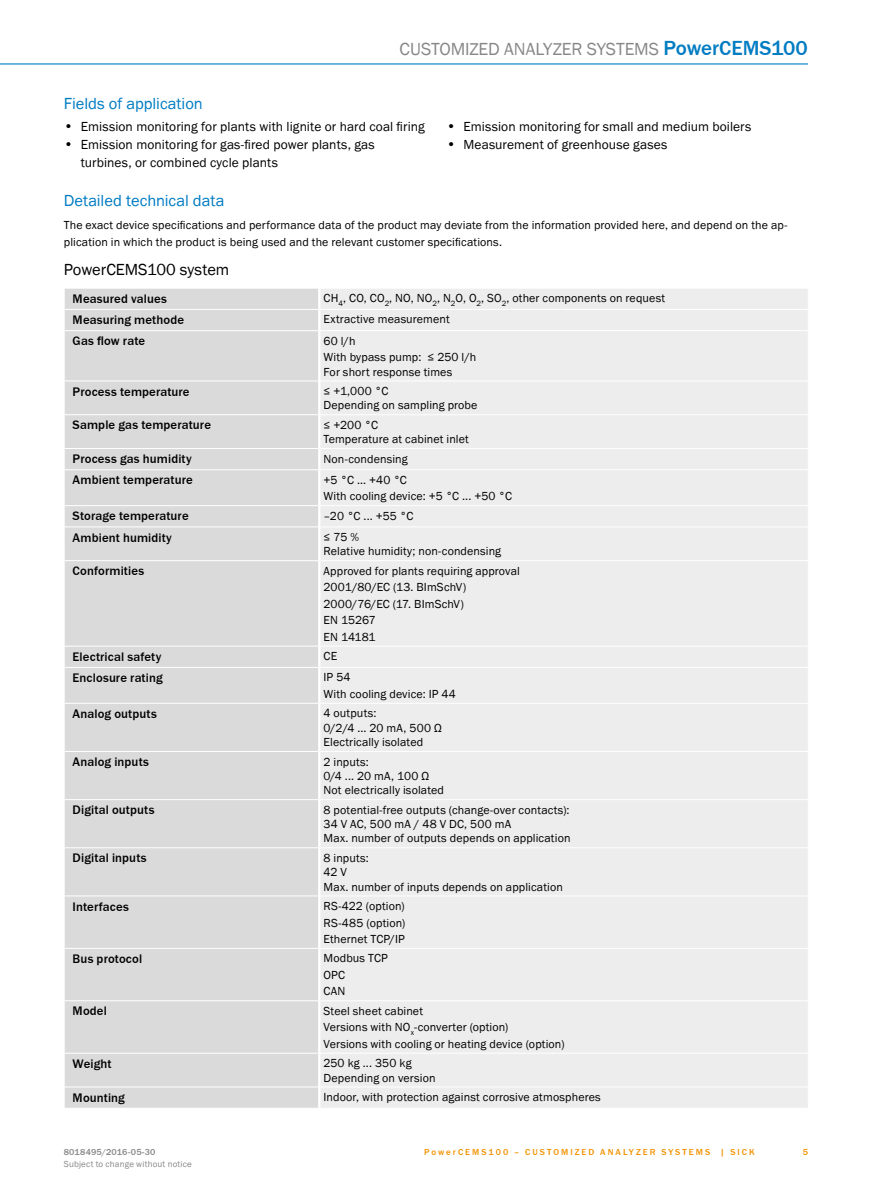
<style>
.page{position:relative;width:893px;height:1188px;background:#fff}
.page>*{position:absolute;margin:0;border:0;box-sizing:border-box;transform-origin:0 0}
.t1{font:18px "SICK Franklin";letter-spacing:-.005em;color:#878787}
.t2{font:16.5px "SICK Franklin";color:#007cc2}
.t3{font:16.5px "SICK Franklin";letter-spacing:-.005em;color:#000}
.t4{font:13.5px/17.9px "SICK Franklin";letter-spacing:.005em;color:#000}
.t5{font:500 12.75px "SICK Franklin";letter-spacing:.01em;color:#000}
.t6{font:12px/16.5px "SICK Franklin";letter-spacing:.01em;color:#000}
.t7{font:500 9px "SICK Franklin";letter-spacing:.225em;color:#f39200}
.t8{font:9px "SICK Franklin";letter-spacing:.02em;color:#878787}
.t9{font:500 9px "SICK Franklin";letter-spacing:.02em;color:#878787}
.s1{font-weight:500;font-size:21px;color:#007cc2}
.s2{font-size:14.25px}
</style>
<div class="page">
<hr style="left:0;top:63px;width:808px;height:2px;background:#007cc2">
<div style="left:65px;top:289px;width:253px;height:819px;background:#dadada"></div>
<div style="left:320px;top:289px;width:488px;height:819px;background:#ededed"></div>
<hr style="left:65px;top:309px;width:253px;height:1px;background:#fff">
<svg style="left:64px;top:289px;width:1px;height:41px"></svg>
<hr style="left:320px;top:309px;width:488px;height:1px;background:#fff">
<hr style="left:65px;top:330px;width:253px;height:1px;background:#fff">
<hr style="left:320px;top:330px;width:488px;height:1px;background:#fff">
<hr style="left:65px;top:381px;width:253px;height:1px;background:#fff">
<hr style="left:320px;top:381px;width:488px;height:1px;background:#fff">
<hr style="left:65px;top:414px;width:253px;height:1px;background:#fff">
<hr style="left:320px;top:414px;width:488px;height:1px;background:#fff">
<hr style="left:65px;top:448px;width:253px;height:1px;background:#fff">
<svg style="left:64px;top:449px;width:1px;height:21px"></svg>
<hr style="left:320px;top:448px;width:488px;height:1px;background:#fff">
<hr style="left:65px;top:469px;width:253px;height:1px;background:#fff">
<hr style="left:320px;top:469px;width:488px;height:1px;background:#fff">
<hr style="left:65px;top:505px;width:253px;height:1px;background:#fff">
<svg style="left:64px;top:506px;width:1px;height:20px"></svg>
<hr style="left:320px;top:505px;width:488px;height:1px;background:#fff">
<hr style="left:65px;top:527px;width:253px;height:1px;background:#fff">
<hr style="left:320px;top:527px;width:488px;height:1px;background:#fff">
<hr style="left:65px;top:560px;width:253px;height:1px;background:#fff">
<hr style="left:320px;top:560px;width:488px;height:1px;background:#fff">
<hr style="left:65px;top:646px;width:253px;height:1px;background:#fff">
<svg style="left:64px;top:647px;width:1px;height:20px"></svg>
<hr style="left:320px;top:646px;width:488px;height:1px;background:#fff">
<hr style="left:65px;top:667px;width:253px;height:1px;background:#fff">
<hr style="left:320px;top:667px;width:488px;height:1px;background:#fff">
<hr style="left:65px;top:703px;width:253px;height:1px;background:#fff">
<hr style="left:320px;top:703px;width:488px;height:1px;background:#fff">
<hr style="left:65px;top:751px;width:253px;height:1px;background:#fff">
<hr style="left:320px;top:751px;width:488px;height:1px;background:#fff">
<hr style="left:65px;top:799px;width:253px;height:1px;background:#fff">
<hr style="left:320px;top:799px;width:488px;height:1px;background:#fff">
<hr style="left:65px;top:847px;width:253px;height:1px;background:#fff">
<hr style="left:320px;top:847px;width:488px;height:1px;background:#fff">
<hr style="left:65px;top:896px;width:253px;height:1px;background:#fff">
<hr style="left:320px;top:896px;width:488px;height:1px;background:#fff">
<hr style="left:65px;top:948px;width:253px;height:1px;background:#fff">
<hr style="left:320px;top:948px;width:488px;height:1px;background:#fff">
<hr style="left:65px;top:1000px;width:253px;height:1px;background:#fff">
<hr style="left:320px;top:1000px;width:488px;height:1px;background:#fff">
<hr style="left:65px;top:1053px;width:253px;height:1px;background:#fff">
<hr style="left:320px;top:1053px;width:488px;height:1px;background:#fff">
<hr style="left:65px;top:1087px;width:253px;height:1px;background:#fff">
<svg style="left:64px;top:1088px;width:1px;height:19px"></svg>
<hr style="left:320px;top:1087px;width:488px;height:1px;background:#fff">
<h1 class="t1" style="left:400px;top:38px;width:410px">Customized analyzer systems <span class="s1">PowerCEMS100</span></h1>
<h2 class="t2" style="left:64px;top:93px;width:141px">Fields of application</h2>
<p class="t4" style="left:64px;top:118px;width:362px"><span class="s2">•</span> Emission monitoring for plants with lignite or hard coal firing</p>
<p class="t4" style="left:81px;top:136px;width:295px;text-indent:-17px"><span class="s2">•</span> Emission monitoring for gas-fired power plants, gas turbines, or combined cycle plants</p>
<p class="t4" style="left:446px;top:118px;width:306px"><span class="s2">•</span> Emission monitoring for small and medium boilers</p>
<p class="t4" style="left:446px;top:136px;width:222px"><span class="s2">•</span> M easurement of greenhouse gases</p>
<h2 class="t2" style="left:64px;top:191px;width:162px">Detailed technical data</h2>
<p class="t6" style="left:64px;top:216px;width:725px;line-height:17.9px">The exact device specifications and performance data of the product may deviate from the information provided here, and depend on the ap&shy;plication in which the product is being used and the relevant customer specifications.</p>
<h2 class="t3" style="left:64px;top:259px;width:167px">PowerCEM S100 system</h2>
<p class="t5" style="left:73px;top:291px;width:96px">Measured values</p>
<p class="t6" style="left:324px;top:290px;width:343px">CH<sub>4</sub>, CO, CO<sub>2</sub>, NO, NO<sub>2</sub>, N <sub>2</sub>O, O<sub>2</sub>, SO<sub>2</sub>, other components on request</p>
<p class="t5" style="left:73px;top:312px;width:113px">Measuring methode</p>
<p class="t6" style="left:324px;top:311px;width:128px">Extractive measurement</p>
<p class="t5" style="left:73px;top:333px;width:74px">Gas flow rate</p>
<p class="t6" style="left:324px;top:333px;width:154px">60 l/h<br>With bypass pump: ≤ 250 l/h</p>
<p class="t6" style="left:324px;top:364px;width:130px">For short response times</p>
<p class="t5" style="left:73px;top:383px;width:118px">Process temperature</p>
<p class="t6" style="left:324px;top:384px;width:155px;line-height:14.4px">≤ +1,000 °C<br>Depending on sampling probe</p>
<p class="t5" style="left:73px;top:417px;width:140px">Sample gas temperature</p>
<p class="t6" style="left:324px;top:418px;width:147px;line-height:14.4px">≤ +200 °C<br>Temperature at cabinet inlet</p>
<p class="t5" style="left:73px;top:451px;width:121px">Process gas humidity</p>
<p class="t6" style="left:324px;top:450px;width:86px">Non-condensing</p>
<p class="t5" style="left:73px;top:472px;width:122px">Ambient temperature</p>
<p class="t6" style="left:324px;top:472px;width:190px">+5 °C ... +40 °C<br>With cooling device: +5 °C ... +50 °C</p>
<p class="t5" style="left:73px;top:508px;width:118px">Storage temperature</p>
<p class="t6" style="left:324px;top:508px;width:91px">–20 °C ... +55 °C</p>
<p class="t5" style="left:73px;top:529px;width:101px">Ambient humidity</p>
<p class="t6" style="left:324px;top:530px;width:179px;line-height:14.4px">≤ 75 %<br>Relative humidity; non-condensing</p>
<p class="t5" style="left:73px;top:563px;width:73px">Conformities</p>
<p class="t6" style="left:324px;top:563px;width:198px">Approved for plants requiring approval<br>2001/80/EC (13. BI mSchV)<br>2000/76/EC (17. BI mSchV)<br>EN 15267<br>EN 14181</p>
<p class="t5" style="left:73px;top:649px;width:90px">Electrical safety</p>
<p class="t6" style="left:324px;top:648px;width:14px">CE</p>
<p class="t5" style="left:73px;top:670px;width:91px">Enclosure rating</p>
<p class="t6" style="left:324px;top:669px;width:134px">IP54<br>With cooling device: I P 44</p>
<p class="t5" style="left:73px;top:706px;width:86px">Analog outputs</p>
<p class="t6" style="left:324px;top:706px;width:120px;line-height:14.4px">4 outputs:<br>0/2/4 ... 20 mA, 500 Ω<br>Electrically isolated</p>
<p class="t5" style="left:73px;top:754px;width:78px">Analog inputs</p>
<p class="t6" style="left:324px;top:754px;width:122px;line-height:14.4px">2 inputs:<br>0/4 ... 20 mA, 100 Ω<br>N ot electrically isolated</p>
<p class="t5" style="left:73px;top:802px;width:83px">Digital outputs</p>
<p class="t6" style="left:324px;top:803px;width:248px;line-height:14.4px">8 potential-free outputs (change-over contacts):<br>34 V AC, 500 mA / 48 V DC, 500 mA<br>Max. number of outputs depends on application</p>
<p class="t5" style="left:73px;top:850px;width:75px">Digital inputs</p>
<p class="t6" style="left:324px;top:851px;width:241px;line-height:14.4px">8 inputs:<br>42 V<br>Max. number of inputs depends on application</p>
<p class="t5" style="left:73px;top:898px;width:58px">Interfaces</p>
<p class="t6" style="left:324px;top:898px;width:83px;text-align:justify">RS-422 (option)<br>RS-485 (option)<br>Ethernet TCP/I P</p>
<p class="t5" style="left:73px;top:951px;width:71px">Bus protocol</p>
<p class="t6" style="left:324px;top:950px;width:66px">Modbus TCP<br>OPC<br>CAN</p>
<p class="t5" style="left:73px;top:1003px;width:36px">Model</p>
<p class="t6" style="left:324px;top:1003px;width:243px">Steel sheet cabinet<br>Versions with NO<sub>x</sub>-converter (option)<br>Versions with cooling or heating device (option)</p>
<p class="t5" style="left:73px;top:1056px;width:41px">Weight</p>
<p class="t6" style="left:324px;top:1056px;width:114px;line-height:14.4px">250 kg ... 350 kg<br>Depending on version</p>
<p class="t5" style="left:73px;top:1089px;width:54px">Mounting</p>
<p class="t6" style="left:324px;top:1089px;width:279px">I ndoor, with protection against corrosive atmospheres</p>
<p class="t9" style="left:64px;top:1146px;width:93px">8018495/2016-05-30</p>
<p class="t7" style="left:424px;top:1146px;width:332px">PowerCEMS100 – CUSTOMIZED ANALYZER SYSTEMS | SICK</p>
<p class="t8" style="left:64px;top:1159px;width:130px">Subject to change without notice</p>
<p class="t7" style="left:803px;top:1146px;width:7px">5</p>
</div>
